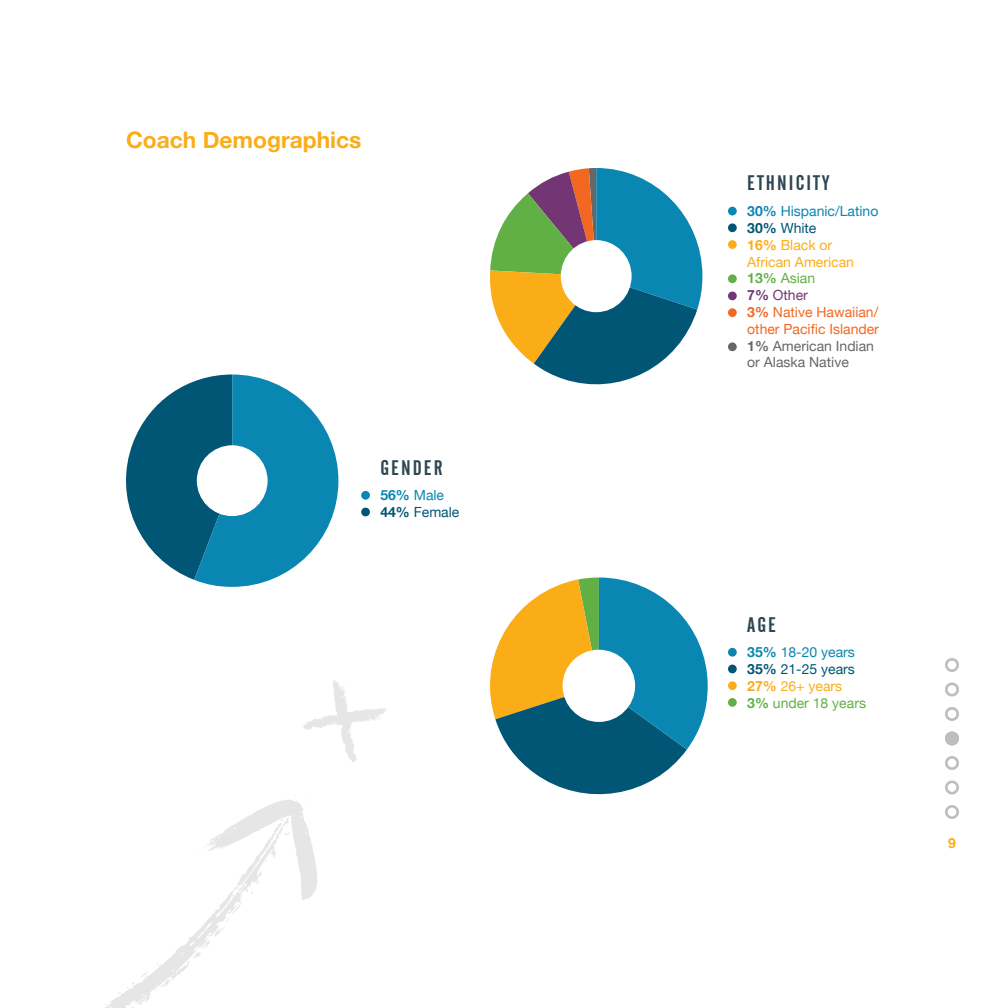
<style>
.page{position:relative;width:1008px;height:1008px;background:#fff}
.page>*{position:absolute;margin:0;border:0;box-sizing:border-box;transform-origin:0 0}
.t1{font:700 22.75px "Helvetica Neue";color:#fbad18}
.t2{font:21px "Alternate Gothic No 2 BT";letter-spacing:.1em;color:#2e4552}
.t3{font:14px/16.8px "Helvetica Neue";color:#f26722}
.t4{font:14px/16.8px "Helvetica Neue";color:#61b046}
.t5{font:14px/16.8px "Helvetica Neue";color:#005674}
.t6{font:700 14px "Helvetica Neue";color:#fbad18}
.s1{font-weight:700;color:#0a86b2}
.s2{color:#0a86b2}
.s3{font-weight:700}
.s4{font-weight:700;color:#005674}
.s5{color:#005674}
.s6{font-weight:700;color:#fbad18}
.s7{color:#fbad18}
.s8{font-weight:700;color:#61b046}
.s9{color:#61b046}
.s10{font-weight:700;color:#733573}
.s11{color:#733573}
.s12{font-weight:700;color:#656868}
.s13{color:#656868}
</style>
<div class="page">
<svg style="left:105px;top:943px;width:84px;height:65px"></svg>
<svg style="left:156px;top:962px;width:5px;height:5px"></svg>
<svg style="left:187px;top:799px;width:130px;height:165px"></svg>
<svg style="left:117px;top:972px;width:32px;height:23px"></svg>
<svg style="left:303px;top:680px;width:83px;height:82px"></svg>
<svg style="left:490px;top:168px;width:212px;height:217px"></svg>
<div style="left:561px;top:240px;width:71px;height:72px;background:#fff;border-radius:50%"></div>
<div style="left:728px;top:207px;width:9px;height:8px;background:#0a86b2;border-radius:50%"></div>
<div style="left:728px;top:223px;width:9px;height:9px;background:#005674;border-radius:50%"></div>
<div style="left:728px;top:240px;width:9px;height:9px;background:#fbad18;border-radius:50%"></div>
<div style="left:728px;top:274px;width:9px;height:9px;background:#61b046;border-radius:50%"></div>
<div style="left:728px;top:292px;width:9px;height:8px;background:#733573;border-radius:50%"></div>
<div style="left:728px;top:308px;width:9px;height:9px;background:#f26722;border-radius:50%"></div>
<div style="left:728px;top:342px;width:9px;height:9px;background:#656868;border-radius:50%"></div>
<svg style="left:490px;top:578px;width:218px;height:217px"></svg>
<div style="left:563px;top:650px;width:72px;height:72px;background:#fff;border-radius:50%"></div>
<div style="left:728px;top:648px;width:9px;height:9px;background:#0a86b2;border-radius:50%"></div>
<div style="left:728px;top:665px;width:9px;height:8px;background:#005674;border-radius:50%"></div>
<div style="left:728px;top:681px;width:9px;height:9px;background:#fbad18;border-radius:50%"></div>
<div style="left:728px;top:698px;width:9px;height:9px;background:#61b046;border-radius:50%"></div>
<svg style="left:126px;top:374px;width:212px;height:213px"></svg>
<div style="left:197px;top:445px;width:71px;height:71px;background:#fff;border-radius:50%"></div>
<div style="left:361px;top:491px;width:9px;height:9px;background:#0a86b2;border-radius:50%"></div>
<div style="left:361px;top:508px;width:9px;height:8px;background:#005674;border-radius:50%"></div>
<div style="left:945px;top:731px;width:14px;height:14px;background:#bcbec0;border-radius:50%"></div>
<div style="left:945px;top:805px;width:14px;height:14px;border:3px solid #bcbec0;border-radius:50%"></div>
<div style="left:945px;top:780px;width:14px;height:14px;border:3px solid #bcbec0;border-radius:50%"></div>
<div style="left:945px;top:756px;width:14px;height:14px;border:3px solid #bcbec0;border-radius:50%"></div>
<div style="left:945px;top:731px;width:14px;height:14px;border:3px solid #bcbec0;border-radius:50%"></div>
<div style="left:945px;top:707px;width:14px;height:14px;border:3px solid #bcbec0;border-radius:50%"></div>
<div style="left:945px;top:682px;width:14px;height:14px;border:3px solid #bcbec0;border-radius:50%"></div>
<div style="left:945px;top:658px;width:14px;height:14px;border:3px solid #bcbec0;border-radius:50%"></div>
<h1 class="t1" style="left:126px;top:122px;width:237px">Coach Demographics</h1>
<h2 class="t2" style="left:380px;top:458px;width:64px">GENDER</h2>
<p class="t5" style="left:380px;top:488px;width:81px"><span class="s1">56%</span> <span class="s2">Male<br></span><span class="s3">44%</span> Female</p>
<h2 class="t2" style="left:747px;top:174px;width:84px">ETHNICITY</h2>
<p class="t3" style="left:747px;top:204px;width:133px"><span class="s1">30%</span> <span class="s2">Hispanic/Latino<br></span><span class="s4">30%</span> <span class="s5">White<br></span><span class="s6">16%</span> <span class="s7">Black or<br>African American<br></span><span class="s8">13%</span> <span class="s9">Asian<br></span><span class="s10">7%</span> <span class="s11">Other<br></span><span class="s3">3%</span> Native Hawaiian/ other Pacific Islander<br><span class="s12">1%</span> <span class="s13">American Indian or Alaska Native</span></p>
<h2 class="t2" style="left:747px;top:615px;width:30px">AGE</h2>
<p class="t4" style="left:747px;top:645px;width:120px"><span class="s1">35%</span> <span class="s2">18-20 years<br></span><span class="s4">35%</span> <span class="s5">21-25 years<br></span><span class="s6">27%</span> <span class="s7">26+ years<br></span><span class="s3">3%</span> under 18 years</p>
<p class="t6" style="left:948px;top:835px;width:9px">9</p>
</div>
